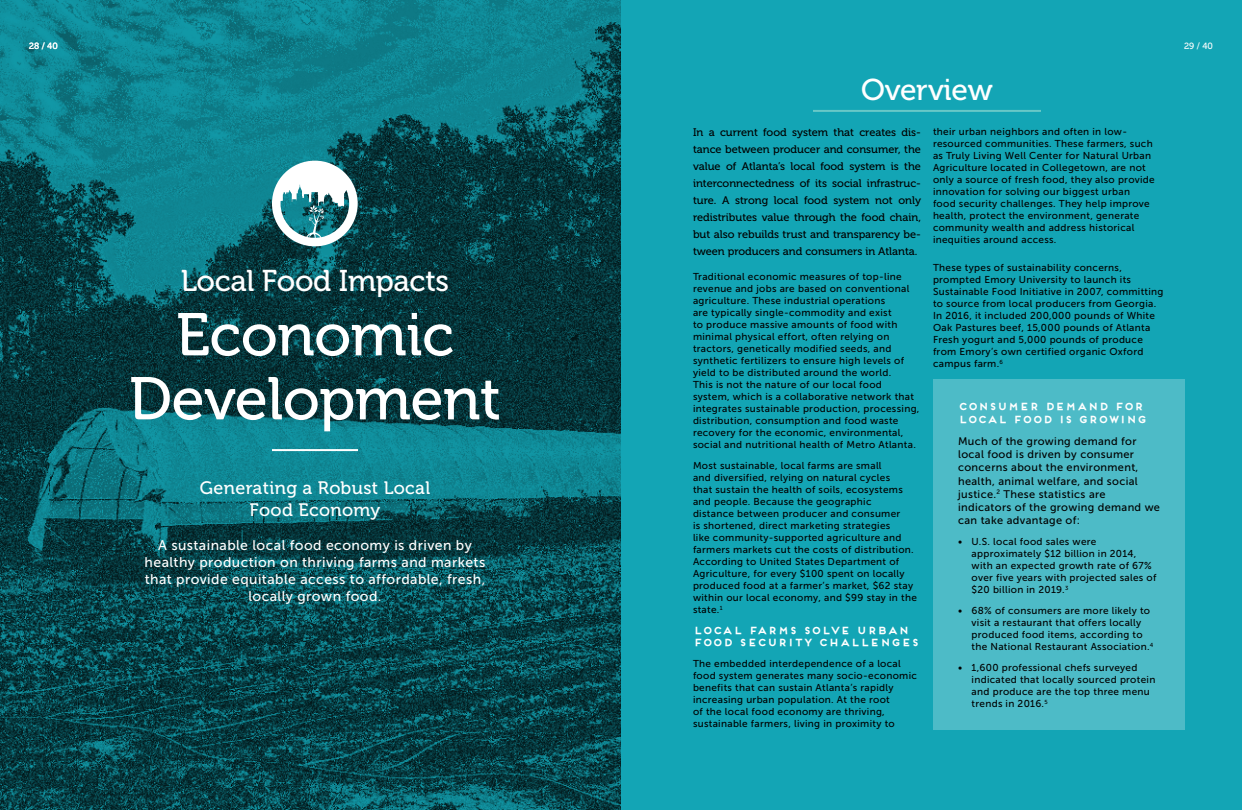
<style>
.page{position:relative;width:1242px;height:810px;background:#fff}
.page>*{position:absolute;margin:0;border:0;box-sizing:border-box;transform-origin:0 0}
.t1{font:60px/64px "Museo 500";letter-spacing:-.01em;color:#fff;text-align:center}
.t2{font:30px "Museo 500";letter-spacing:-.01em;color:#fff}
.t3{font:18px/21.6px "Museo 500";letter-spacing:.02em;color:#fff;text-align:center}
.t4{font:14px/16.8px "Museo Sans 500";letter-spacing:.03em;color:#fff;text-align:center}
.t5{font:11px/17px "Museo 500";color:#000;text-align:justify}
.t6{font:11px/13.2px "Museo Sans 500";letter-spacing:.03em;color:#000}
.t7{font:10px/12px "Museo Sans 500";letter-spacing:.03em;color:#000}
.t8{font:700 10px/12px "Frontage";letter-spacing:.02em;color:#fff}
.t9{font:9px "Museo 500";color:#fff}
</style>
<div class="page">
<div style="left:621px;top:0;width:621px;height:810px;background:#13a5b5"></div>
<img style="left:0;top:0;width:621px;height:810px">
<hr style="left:272px;top:449px;width:86px;height:2px;background:#fff">
<hr style="left:813px;top:110px;width:228px;height:2px;background:#68c8c7">
<div style="left:933px;top:380px;width:252px;height:350px;background:#4dbbc7"></div>
<svg style="left:272px;top:161px;width:86px;height:85px"></svg>
<p class="t9" style="left:29px;top:41px;width:30px">28 / 40</p>
<p class="t9" style="left:1184px;top:41px;width:30px">29 / 40</p>
<p class="t2" style="left:181px;top:265px;width:270px">Local Food Impacts</p>
<p class="t1" style="left:129px;top:304px;width:374px">Economic<br>Development</p>
<p class="t3" style="left:200px;top:478px;width:232px">Generating a Robust Local<br>Food Economy</p>
<p class="t4" style="left:145px;top:537px;width:342px">A sustainable local food economy is driven by healthy production on thriving farms and markets that provide equitable access to affordable, fresh, locally grown food.</p>
<p class="t2" style="left:861px;top:73px;width:133px">Overview</p>
<p class="t7" style="left:933px;top:126px;width:223px">their urban neighbors and often in low&shy;resourced communities. These farmers, such as Truly Living Well Center for Natural Urban Agriculture located in Collegetown, are not only a source of fresh food, they also provide innovation for solving our biggest urban food security challenges. They help improve health, protect the environment, generate community wealth and address historical inequities around access.</p>
<p class="t7" style="left:933px;top:262px;width:232px">These types of sustainability concerns, prompted Emory University to launch its Sustainable Food Initiative in 2007, committing to source from local producers from Georgia.<br>In 2016, it included 200,000 pounds of White Oak Pastures beef, 15,000 pounds of Atlanta Fresh yogurt and 5,000 pounds of produce from Emory’s own certified organic Oxford campus farm.<sup>6</sup></p>
<p class="t5" style="left:693px;top:124px;width:230px">In a current food system that creates dis&shy;tance between producer and consumer, the value of Atlanta’s local food system is the interconnectedness of its social infrastruc&shy;ture. A strong local food system not only redistributes value through the food chain, but also rebuilds trust and transparency be&shy;tween producers and consumers in Atlanta.</p>
<p class="t7" style="left:693px;top:271px;width:228px">Traditional economic measures of top-line revenue and jobs are based on conventional agriculture. These industrial operations<br>are typically single-commodity and exist<br>to produce massive amounts of food with minimal physical effort, often relying on tractors, genetically modified seeds, and synthetic fertilizers to ensure high levels of yield to be distributed around the world.<br>This is not the nature of our local food system, which is a collaborative network that integrates sustainable production, processing, distribution, consumption and food waste recovery for the economic, environmental, social and nutritional health of Metro Atlanta.</p>
<p class="t7" style="left:693px;top:460px;width:225px">Most sustainable, local farms are small<br>and diversified, relying on natural cycles<br>that sustain the health of soils, ecosystems and people. Because the geographic<br>distance between producer and consumer<br>is shortened, direct marketing strategies<br>like community-supported agriculture and farmers markets cut the costs of distribution.<br>According to United States Department of Agriculture, for every $100 spent on locally produced food at a farmer’s market, $62 stay within our local economy, and $99 stay in the state.<sup>1</sup></p>
<p class="t8" style="left:693px;top:624px;width:227px">LOCAL FARMS SOLVE URBAN<br>FOOD SECURITY CHALLENGES</p>
<p class="t7" style="left:693px;top:658px;width:225px">The embedded interdependence of a local food system generates many socio-economic benefits that can sustain Atlanta’s rapidly increasing urban population. At the root<br>of the local food economy are thriving, sustainable farmers, living in proximity to</p>
<p class="t8" style="left:958px;top:399px;width:190px;line-height:13.2px">CONSUMER DEMAND FOR<br>LOCAL FOOD IS GROWING</p>
<p class="t6" style="left:958px;top:435px;width:203px">Much of the growing demand for local food is driven by consumer concerns about the environment, health, animal welfare, and social justice.<sup>2</sup> These statistics are indicators of the growing demand we can take advantage of:</p>
<p class="t7" style="left:972px;top:536px;width:186px;text-indent:-14px">• U.S. local food sales were approximately $12 billion in 2014, with an expected growth rate of 67% over five years with projected sales of $20 billion in 2019.<sup>3</sup></p>
<p class="t7" style="left:972px;top:605px;width:183px;text-indent:-14px">• 68% of consumers are more likely to visit a restaurant that offers locally produced food items, according to the National Restaurant Association.<sup>4</sup></p>
<p class="t7" style="left:972px;top:662px;width:185px;text-indent:-14px">• 1,600 professional chefs surveyed indicated that locally sourced protein and produce are the top three menu trends in 2016.<sup>5</sup></p>
</div>
